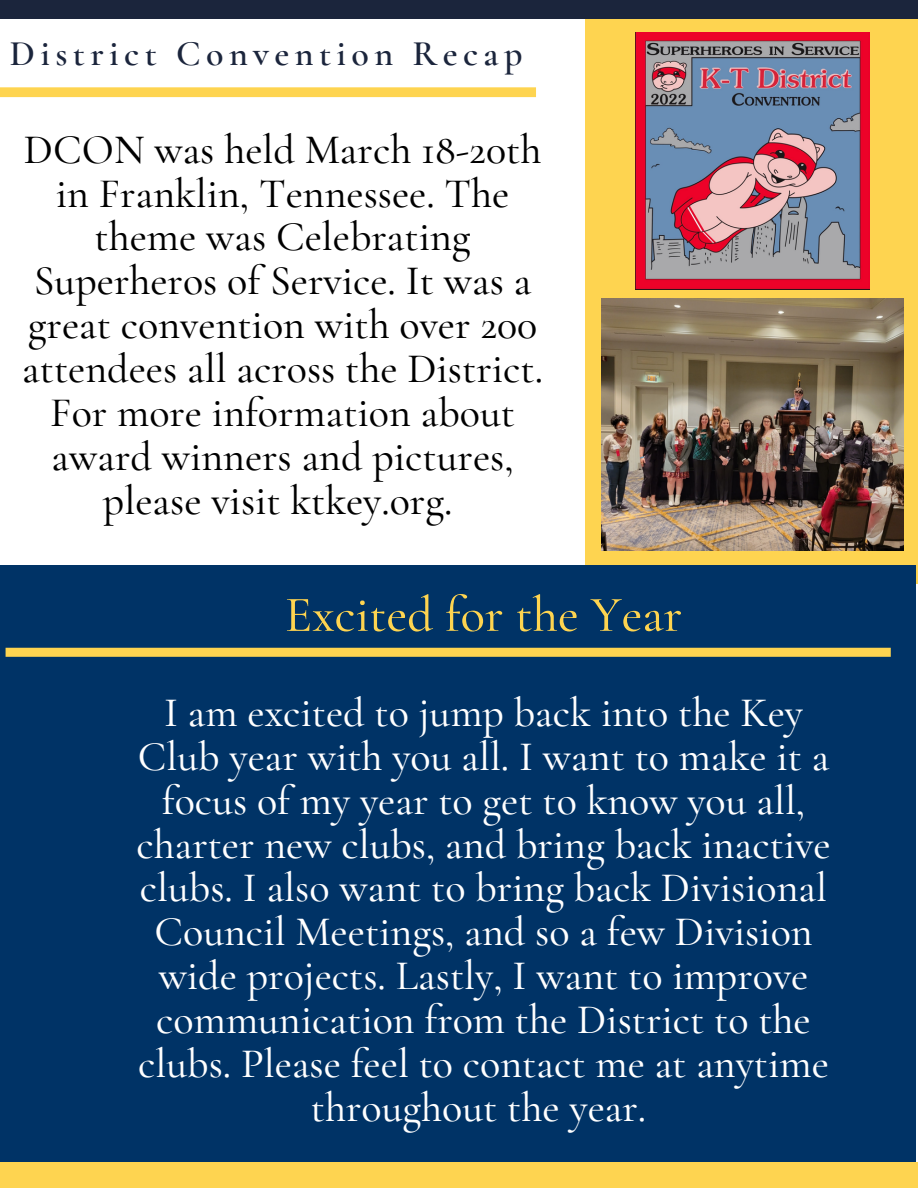
<style>
.page{position:relative;width:918px;height:1188px;background:#fff}
.page>*{position:absolute;margin:0;border:0;box-sizing:border-box;transform-origin:0 0}
.t1{font:500 50.7px "Cormorant Garamond";color:#fed450}
.t2{font:500 42px/43.8px "Cormorant Garamond";color:#fff;text-align:center}
.t3{font:500 42px/43.8px "Cormorant Garamond";color:#000;text-align:center}
.t4{font:600 36px "Cormorant Garamond";letter-spacing:.15em;color:#1b253c}
</style>
<div class="page">
<div style="left:585px;top:13px;width:333px;height:571px;background:#fed450"></div>
<div style="left:0;top:565px;width:916px;height:617px;background:#036"></div>
<div style="left:0;top:0;width:918px;height:19px;background:#1b253c"></div>
<div style="left:0;top:1162px;width:918px;height:26px;background:#fed450"></div>
<svg style="left:0;top:87px;width:536px;height:10px;background:#fed555"></svg>
<svg style="left:6px;top:648px;width:885px;height:9px;background:#f8d050"></svg>
<img style="left:635px;top:33px;width:234px;height:256px">
<img style="left:601px;top:298px;width:303px;height:252px">
<p class="t4" style="left:10px;top:32px;width:514px">District Convention Recap</p>
<p class="t3" style="left:22px;top:127px;width:522px">DCON was held March 18-20th in Franklin, Tennessee. The theme was Celebrating<br>Superheros of Service. It was a great convention with over 200 attendees all across the District.<br>For more information about award winners and pictures, please visit ktkey.org.</p>
<p class="t1" style="left:285px;top:584px;width:399px">Excited for the Year</p>
<p class="t2" style="left:136px;top:691px;width:696px">I am excited to jump back into the Key Club year with you all. I want to make it a focus of my year to get to know you all, charter new clubs, and bring back inactive clubs. I also want to bring back Divisional Council Meetings, and so a few Division wide projects. Lastly, I want to improve communication from the District to the clubs. Please feel to contact me at anytime throughout the year.</p>
</div>
